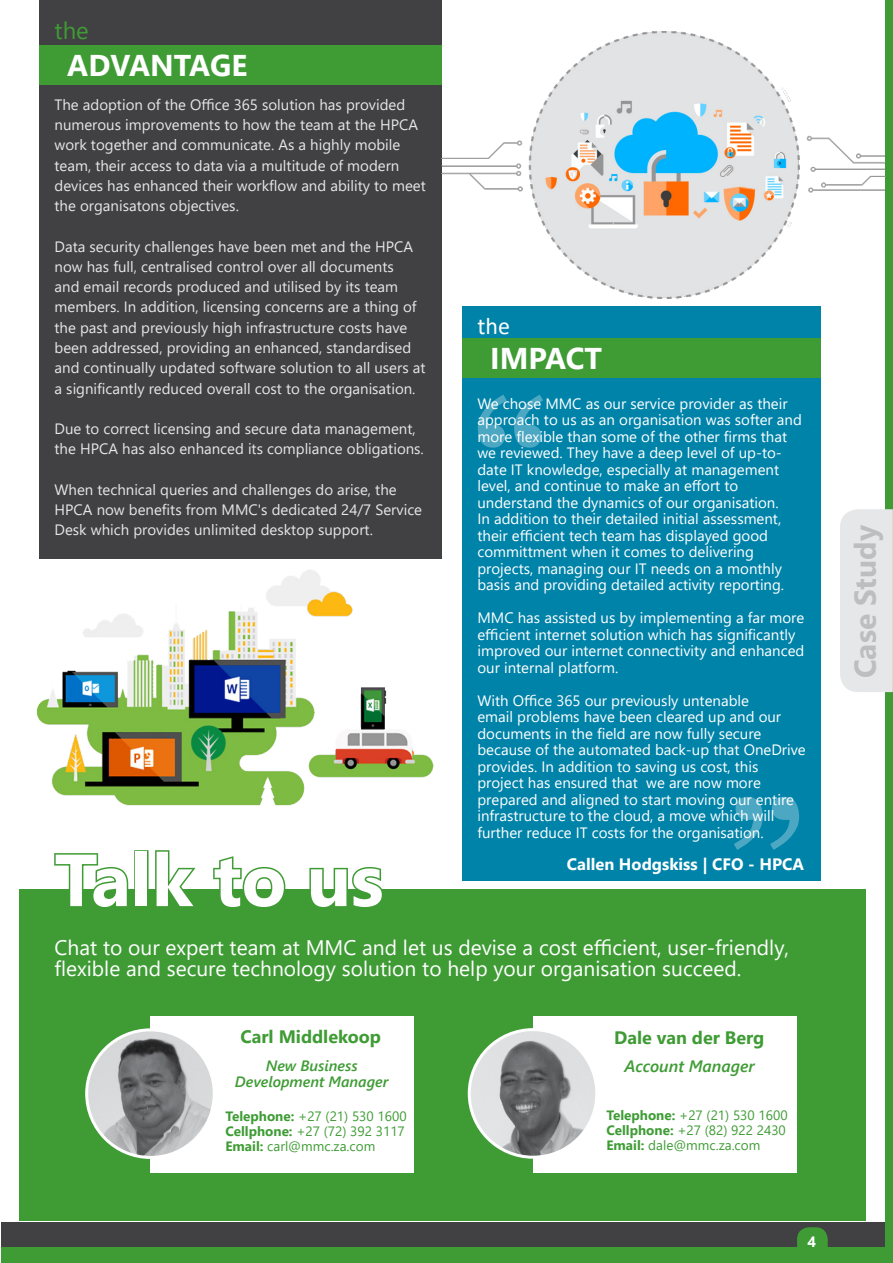
<style>
.page{position:relative;width:893px;height:1263px;background:#fff}
.page>*{position:absolute;margin:0;border:0;box-sizing:border-box;transform-origin:0 0}
.t1{font:201px "Georgia";color:#fff}
.t2{font:700 73.5px "Segoe UI";color:#fff}
.t3{font:700 30px "Segoe UI";color:#fff}
.t4{font:700 30px "Segoe UI";color:#bcbec0}
.t5{font:24px "Segoe UI";color:#3f9c35}
.t6{font:24px "Calibri";color:#fff}
.t7{font:21px/21px "Segoe UI";color:#fff}
.t8{font:700 18px "Segoe UI";color:#3f9c35}
.t9{font:700 16.5px "Segoe UI";color:#fff}
.t10{font:italic 600 16.5px "Segoe UI";color:#3f9c35}
.t11{font:15px/16.5px "Segoe UI";color:#fff}
.t12{font:15px/20.2px "Segoe UI";color:#e6e7e8}
.t13{font:italic 600 15px/16.5px "Segoe UI";color:#3f9c35;text-align:center}
.t14{font:700 15px "Segoe UI";color:#fff}
.t15{font:13.5px/15px "Segoe UI";color:#3f9c35}
.s1{font-weight:700}
</style>
<div class="page">
<div style="left:1px;top:1247px;width:892px;height:16px;background:#3f9c35"></div>
<div style="left:1px;top:1222px;width:892px;height:25px;background:#414042"></div>
<svg style="left:797px;top:1227px;width:31px;height:20px"></svg>
<div style="left:462px;top:306px;width:359px;height:574px;background:#0083a9"></div>
<div style="left:39px;top:0;width:403px;height:558px;background:#414042"></div>
<div style="left:885px;top:0;width:7px;height:1263px;background:#3f9c35"></div>
<div style="left:840px;top:509px;width:53px;height:183px;background:#e6e7e8"></div>
<div style="left:19px;top:889px;width:847px;height:332px;background:#3f9c35"></div>
<div style="left:150px;top:1016px;width:264px;height:156px;background:#fff"></div>
<img style="left:87px;top:1030px;width:127px;height:127px;border-radius:64px">
<div style="left:85px;top:1028px;width:131px;height:131px;border:3px solid #fff;border-radius:50%"></div>
<div style="left:533px;top:1016px;width:264px;height:156px;background:#fff"></div>
<img style="left:469px;top:1030px;width:128px;height:127px;border-radius:64px">
<div style="left:468px;top:1028px;width:130px;height:131px;border:3px solid #fff;border-radius:50%"></div>
<div style="left:39px;top:45px;width:403px;height:40px;background:#3f9c35"></div>
<div style="left:462px;top:339px;width:359px;height:39px;background:#3f9c35"></div>
<svg style="left:54px;top:853px;width:75px;height:36px"></svg>
<div style="left:134px;top:850px;width:15px;height:57px;border:3px solid #3f9c35"></div>
<svg style="left:155px;top:850px;width:41px;height:39px"></svg>
<svg style="left:213px;top:856px;width:73px;height:33px"></svg>
<svg style="left:309px;top:867px;width:73px;height:22px"></svg>
<img style="left:442px;top:31px;width:443px;height:268px">
<img style="left:37px;top:558px;width:405px;height:248px">
<h3 class="t5" style="left:55px;top:11px;width:36px">the</h3>
<h3 class="t3" style="left:67px;top:42px;width:182px">ADVANTAGE</h3>
<p class="t12" style="left:55px;top:94px;width:373px">The adoption of the Office 365 solution has provided numerous improvements to how the team at the HPCA work together and communicate. As a highly mobile team, their access to data via a multitude of modern devices has enhanced their workflow and ability to meet the organisatons objectives.</p>
<p class="t12" style="left:55px;top:236px;width:372px">Data security challenges have been met and the HPCA now has full, centralised control over all documents<br>and email records produced and utilised by its team members In. addition, licensing concerns are a thing of the past and previously high infrastructure costs have been addressed, providing an enhanced, standardised and continually updated software solution to all users at a significantly reduced overall cost to the organisation.</p>
<p class="t12" style="left:55px;top:418px;width:371px">Due to correct licensing and secure data management, the HPCA has also enhanced its compliance obligations.</p>
<p class="t12" style="left:55px;top:479px;width:369px">When technical queries and challenges do arise, the<br>HPCA now benefits from MMC s' dedicated 24/7 Service<br>Desk which provides unlimited desktop support.</p>
<h2 class="t2" style="left:55px;top:821px;width:330px">Talk to us</h2>
<h3 class="t6" style="left:477px;top:309px;width:34px">the</h3>
<h3 class="t3" style="left:490px;top:335px;width:113px">IMPACT</h3>
<h1 class="t1" style="left:470px;top:353px;width:84px">”</h1>
<p class="t11" style="left:477px;top:395px;width:326px">We chose MMC as our service provider as their approach to us as an organisation was softer and more flexible than some of the other firms that</p>
<p class="t11" style="left:477px;top:461px;width:303px">date IT knowledge, especially at management</p>
<p class="t11" style="left:477px;top:444px;width:306px">we reviewed. They have a deep level of up-to-</p>
<p class="t11" style="left:477px;top:477px;width:308px">level, and continue to make an effort to understand the dynamics of our organisation.<br>In addition to their detailed initial assessment, their efficient tech team has displayed good committment when it comes to delivering projects, managing our IT needs on a monthly basis and providing detailed activity reporting.</p>
<p class="t11" style="left:477px;top:609px;width:328px">MMC has assisted us by implementing a far more efficient internet solution which has significantly improved our internet connectivity and enhanced our internal platform.</p>
<p class="t11" style="left:477px;top:692px;width:273px">With Office 365 our previously untenable</p>
<p class="t11" style="left:477px;top:708px;width:305px">email problems have been cleared up and our</p>
<p class="t11" style="left:477px;top:725px;width:285px">documents in the field are now fully secure</p>
<p class="t11" style="left:477px;top:741px;width:330px">because of the automated back-up that OneDrive</p>
<p class="t11" style="left:477px;top:758px;width:282px">provides In. addition to saving us cost, this</p>
<p class="t11" style="left:646px;top:774px;width:116px">we are now more</p>
<p class="t11" style="left:477px;top:774px;width:318px">project has ensured that<br>prepared and aligned to start moving our entire infrastructure to the cloud a, move which will further reduce IT costs for the organisation.</p>
<h1 class="t1" style="left:807px;top:891px;width:84px;rotate:-180deg">”</h1>
<p class="t9" style="left:567px;top:851px;width:239px">Callen Hodgskiss | CFO - HPCA</p>
<h3 class="t7" style="left:55px;top:936px;width:736px">Chat to our expert team at MMC and let us devise a cost efficient, user-friendly, flexible and secure technology solution to help your organisation succeed.</h3>
<p class="t8" style="left:241px;top:1022px;width:142px">Carl Middlekoop</p>
<p class="t8" style="left:614px;top:1023px;width:152px">Dale van der Berg</p>
<p class="t13" style="left:235px;top:1056px;width:155px">New Business<br>Development Manager</p>
<p class="t10" style="left:625px;top:1052px;width:132px">Account Manager</p>
<p class="t15" style="left:225px;top:1108px;width:183px"><span class="s1">Telephone:</span> +27 )21( 530 1600<br><span class="s1">Cellphone:</span> +27 )72( 392 3117<br><span class="s1">Email:</span> carl@mmc.za.com</p>
<p class="t15" style="left:606px;top:1107px;width:183px"><span class="s1">Telephone:</span> +27 )21( 530 1600<br><span class="s1">Cellphone:</span> +27 )82( 922 2430<br><span class="s1">Email:</span> dale@mmc.za.com</p>
<p class="t14" style="left:807px;top:1229px;width:10px">4</p>
<h3 class="t4" style="left:841px;top:678px;width:155px;rotate:-90deg">Case Study</h3>
</div>
